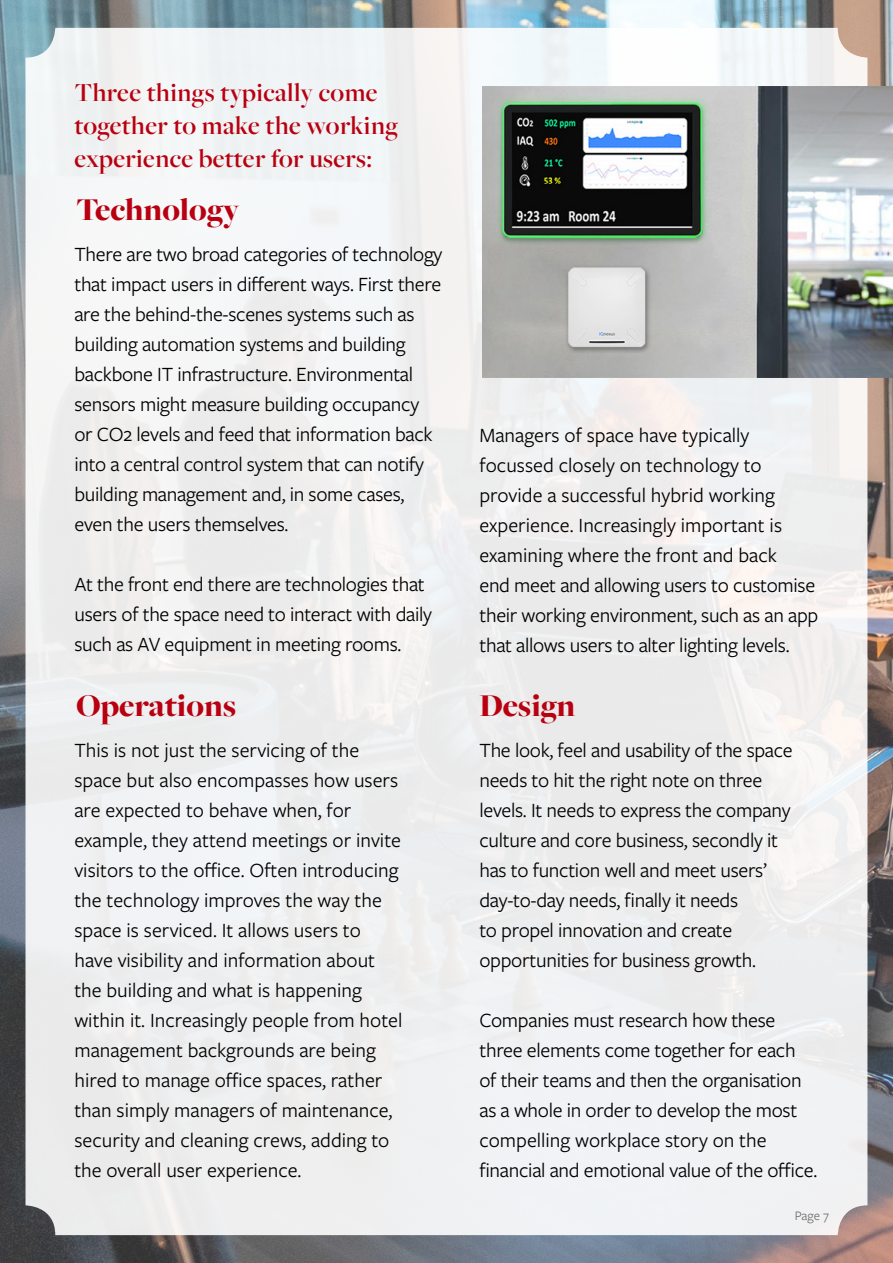
<style>
.page{position:relative;width:893px;height:1263px;background:#fff}
.page>*{position:absolute;margin:0;border:0;box-sizing:border-box;transform-origin:0 0}
.t1{font:900 33px "Freight Big Pro";color:#b80010}
.t2{font:600 27px/33px "Freight Big Pro";letter-spacing:.015em;color:#b80010}
.t3{font:21px/30px "Freight Sans Pro";letter-spacing:-.015em;color:#000}
.t4{font:13.5px "Freight Sans Pro";color:#706f6f}
</style>
<div class="page">
<img style="left:0;top:0;width:893px;height:1263px">
<div style="left:26px;top:28px;width:841px;height:1207px;background:#eff0f0;border-radius:30px"></div>
<img style="left:482px;top:87px;width:411px;height:291px">
<p class="t2" style="left:74px;top:75px;width:325px">Three things typically come together to make the working experience better for users:</p>
<h1 class="t1" style="left:76px;top:188px;width:165px">Technology</h1>
<p class="t3" style="left:74px;top:238px;width:370px">There are two broad categories of technology that impact users in different ways. First there are the behind-the-scenes systems such as building automation systems and building backbone IT infrastructure. Environmental sensors might measure building occupancy or CO2 levels and feed that information back into a central control system that can notify building management and, in some cases, even the users themselves.</p>
<p class="t3" style="left:74px;top:568px;width:359px">At the front end there are technologies that users of the space need to interact with daily such as AV equipment in meeting rooms.</p>
<h1 class="t1" style="left:76px;top:683px;width:162px">Operations</h1>
<p class="t3" style="left:479px;top:419px;width:340px">Managers of space have typically focussed closely on technology to provide a successful hybrid working experience. Increasingly important is examining where the front and back<br>end meet and allowing users to customise their working environment, such as an app that allows users to alter lighting levels.</p>
<h1 class="t1" style="left:479px;top:683px;width:97px">Design</h1>
<p class="t3" style="left:74px;top:734px;width:329px">This is not just the servicing of the space but also encompasses how users are expected to behave when, for example, they attend meetings or invite visitors to the office. Often introducing the technology improves the way the space is serviced. It allows users to have visibility and information about the building and what is happening within it. Increasingly people from hotel management backgrounds are being hired to manage office spaces, rather than simply managers of maintenance, security and cleaning crews, adding to the overall user experience.</p>
<p class="t3" style="left:479px;top:734px;width:315px">The look, feel and usability of the space needs to hit the right note on three levels. It needs to express the company culture and core business, secondly it has to function well and meet users’ day-to-day needs, finally it needs<br>to propel innovation and create opportunities for business growth.</p>
<p class="t3" style="left:479px;top:1004px;width:339px">Companies must research how these three elements come together for each of their teams and then the organisation as a whole in order to develop the most compelling workplace story on the financial and emotional value of the office.</p>
<p class="t4" style="left:795px;top:1207px;width:36px">Page 7</p>
</div>
